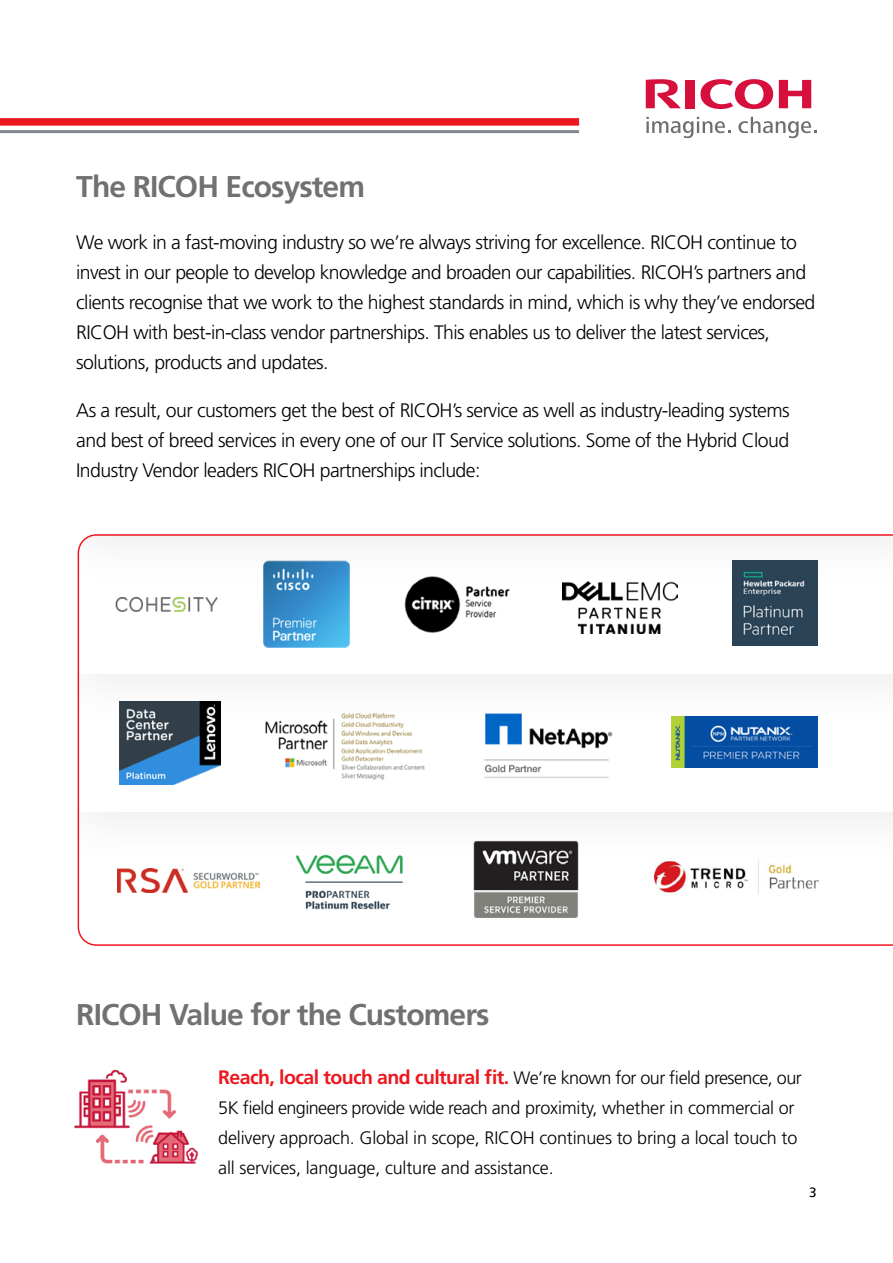
<style>
.page{position:relative;width:893px;height:1263px;background:#fff}
.page>*{position:absolute;margin:0;border:0;box-sizing:border-box;transform-origin:0 0}
.t1{font:700 30px "Frutiger LT Std";letter-spacing:-.03em;color:#717171}
.t2{font:300 19.5px/30px "Frutiger LT Std";letter-spacing:-.03em;color:#000}
.t3{font:300 18px/30px "Frutiger LT Std";letter-spacing:-.01em;color:#000}
.t4{font:13.5px "Frutiger LT Std";color:#000}
.s1{font-weight:700;font-size:19.5px;color:#ed171f}
</style>
<div class="page">
<svg style="left:700px;top:79px;width:73px;height:30px"></svg>
<svg style="left:779px;top:80px;width:32px;height:28px"></svg>
<div style="left:685px;top:80px;width:10px;height:28px;background:#d60f3c"></div>
<svg style="left:646px;top:79px;width:35px;height:29px"></svg>
<svg style="left:646px;top:117px;width:84px;height:21px"></svg>
<svg style="left:738px;top:117px;width:78px;height:21px"></svg>
<svg style="left:78px;top:534px;width:815px;height:412px"></svg>
<div style="left:0;top:118px;width:579px;height:8px;background:#ed171f"></div>
<img style="left:74px;top:1069px;width:124px;height:95px">
<hr style="left:0;top:130px;width:579px;height:3px;background:#82888e">
<h1 class="t1" style="left:76px;top:169px;width:290px">The RICOH Ecosystem</h1>
<p class="t2" style="left:76px;top:228px;width:741px">We work in a fast-moving industry so we’re always striving for excellence. RICOH continue to invest in our people to develop knowledge and broaden our capabilities. RICOH’s partners and clients recognise that we work to the highest standards in mind, which is why they’ve endorsed RICOH with best-in-class vendor partnerships. This enables us to deliver the latest services, solutions, products and updates.</p>
<p class="t2" style="left:76px;top:396px;width:715px;text-align:justify">As a result, our customers get the best of RICOH’s service as well as industry-leading systems and best of breed services in every one of our IT Service solutions. Some of the Hybrid Cloud Industry Vendor leaders RICOH partnerships include:</p>
<h1 class="t1" style="left:76px;top:997px;width:415px">RICOH Value for the Customers</h1>
<p class="t3" style="left:218px;top:1063px;width:585px"><span class="s1">Reach, local touch and cultural fit.</span> We’re known for our field presence, our 5K field engineers provide wide reach and proximity, whether in commercial or delivery approach. Global in scope, RICOH continues to bring a local touch to all services, language, culture and assistance.</p>
<p class="t4" style="left:809px;top:1184px;width:9px">3</p>
</div>
